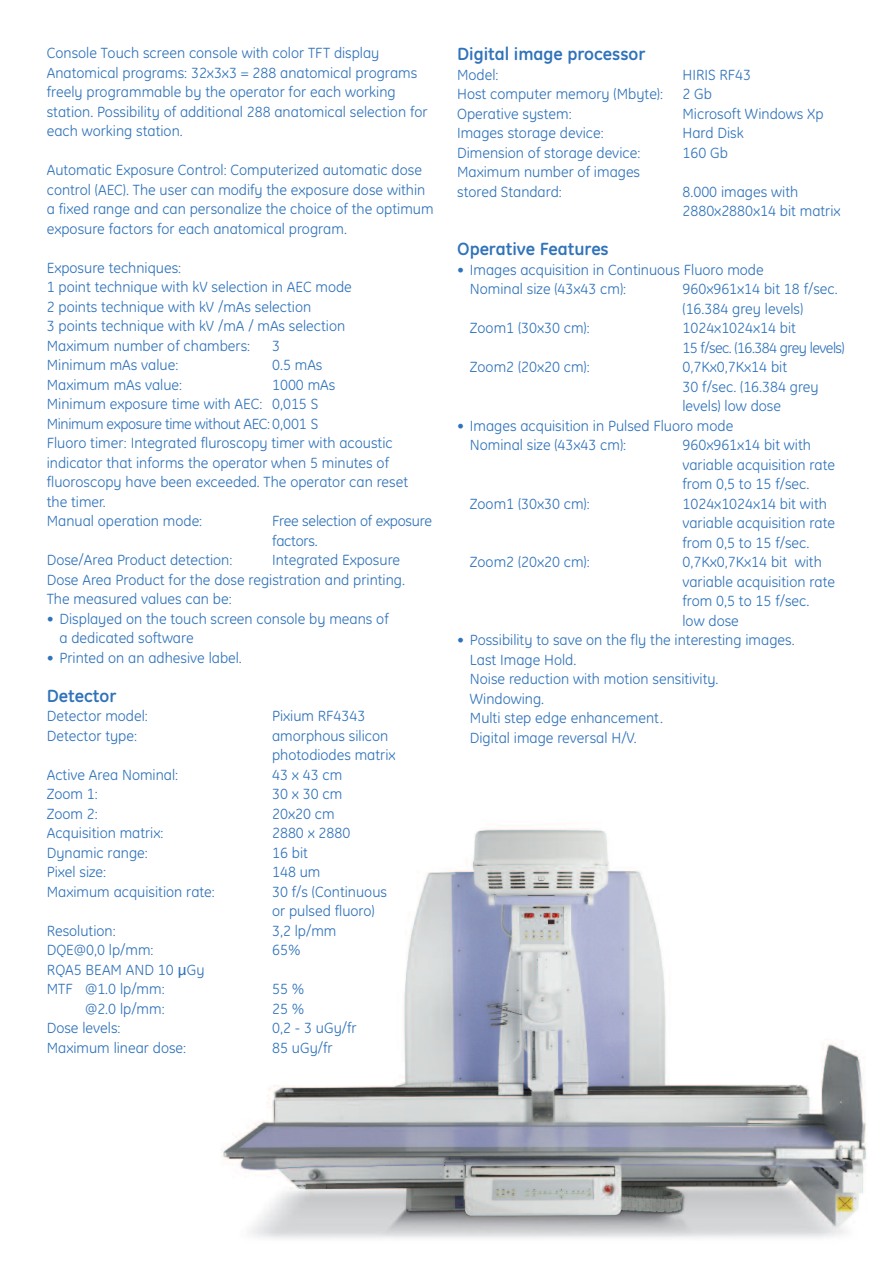
<style>
.page{position:relative;width:893px;height:1263px;background:#fff}
.page>*{position:absolute;margin:0;border:0;box-sizing:border-box;transform-origin:0 0}
.t1{font:700 18px "GE Inspira";color:#3073ba}
.t2{font:15px/19.5px "GE Inspira";color:#3073ba}
.t3{font:15px/19.5px "GE Inspira";letter-spacing:-.035em;color:#3073ba}
.s1{font-family:"Lucida Grande"}
</style>
<div class="page">
<img style="left:221px;top:829px;width:646px;height:410px">
<p class="t2" style="left:47px;top:45px;width:382px">Console Touch screen console with color TFT display Anatomical programs: 32x3x3 = 288 anatomical programs freely programmable by the operator for each working station. Possibility of additional 288 anatomical selection for each working station.</p>
<p class="t2" style="left:47px;top:162px;width:388px">Automatic Exposure Control: Computerized automatic dose control (AEC). The user can modify the exposure dose within a fixed range and can personalize the choice of the optimum exposure factors for each anatomical program.</p>
<p class="t2" style="left:47px;top:259px;width:307px">Exposure techniques:<br>1 point technique with kV selection in AEC mode 2 points technique with kV /mAs selection<br>3 points technique with kV /mA / mAs selection Maximum number of chambers:</p>
<p class="t2" style="left:272px;top:337px;width:9px">3</p>
<p class="t2" style="left:47px;top:357px;width:133px">Minimum mAs value:</p>
<p class="t2" style="left:272px;top:357px;width:52px">0.5 mAs</p>
<p class="t2" style="left:47px;top:376px;width:137px">Maximum mAs value:</p>
<p class="t2" style="left:47px;top:376px;width:363px;text-indent:225px">1000 mAs<br>Minimum exposure time with AEC: 0,015 S<br>Minimum exposure time without AEC:0,001 S<br>Fluoro timer: Integrated fluroscopy timer with acoustic indicator that informs the operator when 5 minutes of fluoroscopy have been exceeded. The operator can reset the timer.<br>Manual operation mode:</p>
<p class="t2" style="left:272px;top:513px;width:162px">Free selection of exposure factors.</p>
<p class="t2" style="left:47px;top:552px;width:187px">Dose/Area Product detection:</p>
<p class="t2" style="left:47px;top:552px;width:360px;text-indent:225px">Integrated Exposure<br>Dose Area Product for the dose registration and printing.<br>The measured values can be:</p>
<p class="t2" style="left:60px;top:610px;width:331px;text-indent:-13px">• Displayed on the touch screen console by means of a dedicated software</p>
<p class="t2" style="left:47px;top:649px;width:197px">• Printed on an adhesive label.</p>
<p class="t1" style="left:47px;top:689px;width:71px">Detector</p>
<p class="t2" style="left:47px;top:708px;width:103px">Detector model:</p>
<p class="t2" style="left:272px;top:708px;width:95px">Pixium RF4343</p>
<p class="t2" style="left:47px;top:727px;width:92px">Detector type:</p>
<p class="t2" style="left:272px;top:727px;width:125px">amorphous silicon photodiodes matrix</p>
<p class="t2" style="left:47px;top:766px;width:133px">Active Area Nominal:</p>
<p class="t2" style="left:272px;top:766px;width:72px">43 x 43 cm</p>
<p class="t2" style="left:47px;top:786px;width:53px">Zoom 1:</p>
<p class="t2" style="left:272px;top:786px;width:72px">30 x 30 cm</p>
<p class="t2" style="left:47px;top:805px;width:53px">Zoom 2:</p>
<p class="t2" style="left:272px;top:805px;width:64px">20x20 cm</p>
<p class="t2" style="left:47px;top:825px;width:118px">Acquisition matrix:</p>
<p class="t2" style="left:272px;top:825px;width:80px">2880 x 2880</p>
<p class="t2" style="left:47px;top:844px;width:103px">Dynamic range:</p>
<p class="t2" style="left:272px;top:844px;width:37px">16 bit</p>
<p class="t2" style="left:47px;top:864px;width:61px">Pixel size:</p>
<p class="t2" style="left:272px;top:864px;width:50px">148 um</p>
<p class="t2" style="left:47px;top:883px;width:170px">Maximum acquisition rate:</p>
<p class="t2" style="left:272px;top:883px;width:116px">30 f/s (Continuous or pulsed fluoro)</p>
<p class="t2" style="left:47px;top:922px;width:70px">Resolution:</p>
<p class="t2" style="left:272px;top:922px;width:66px">3,2 lp/mm</p>
<p class="t2" style="left:47px;top:942px;width:108px">DQE@0,0 lp/mm:</p>
<p class="t2" style="left:272px;top:942px;width:30px">65%</p>
<p class="t2" style="left:47px;top:961px;width:159px">RQA5 BEAM AND 10 <span class="s1">μ</span>Gy<br>MTF @1.0 lp/mm:</p>
<p class="t2" style="left:272px;top:981px;width:34px">55 %</p>
<p class="t2" style="left:85px;top:1000px;width:81px">@2.0 lp/mm:</p>
<p class="t2" style="left:272px;top:1000px;width:34px">25 %</p>
<p class="t2" style="left:47px;top:1020px;width:75px">Dose levels:</p>
<p class="t2" style="left:272px;top:1020px;width:86px">0,2 - 3 uGy/fr</p>
<p class="t2" style="left:47px;top:1039px;width:141px">Maximum linear dose:</p>
<p class="t2" style="left:272px;top:1039px;width:62px">85 uGy/fr</p>
<p class="t1" style="left:457px;top:48px;width:190px">Digital image processor</p>
<p class="t2" style="left:457px;top:66px;width:43px">Model:</p>
<p class="t2" style="left:682px;top:66px;width:70px">HIRIS RF43</p>
<p class="t2" style="left:457px;top:86px;width:207px">Host computer memory (Mbyte):</p>
<p class="t2" style="left:682px;top:86px;width:31px">2 Gb</p>
<p class="t2" style="left:457px;top:105px;width:116px">Operative system:</p>
<p class="t2" style="left:682px;top:105px;width:143px">Microsoft Windows Xp</p>
<p class="t2" style="left:457px;top:125px;width:148px">Images storage device:</p>
<p class="t2" style="left:682px;top:125px;width:63px">Hard Disk</p>
<p class="t2" style="left:457px;top:144px;width:185px">Dimension of storage device:</p>
<p class="t2" style="left:682px;top:144px;width:47px">160 Gb</p>
<p class="t2" style="left:457px;top:164px;width:185px">Maximum number of images stored Standard:</p>
<p class="t2" style="left:682px;top:183px;width:160px">8.000 images with<br>2880x2880x14 bit matrix</p>
<p class="t1" style="left:457px;top:243px;width:153px">Operative Features</p>
<p class="t2" style="left:470px;top:261px;width:295px;text-indent:-13px">• Images acquisition in Continuous Fluoro mode<br>Nominal size (43x43 cm):</p>
<p class="t2" style="left:682px;top:281px;width:157px">960x961x14 bit 18 f/sec. (16.384 grey levels)</p>
<p class="t2" style="left:470px;top:320px;width:121px">Zoom1 (30x30 cm):</p>
<p class="t3" style="left:682px;top:320px;width:164px">1024x1024x14 bit<br>15 f/sec. (16.384 grey levels)</p>
<p class="t2" style="left:470px;top:359px;width:121px">Zoom2 (20x20 cm):</p>
<p class="t2" style="left:682px;top:359px;width:138px">0,7Kx0,7Kx14 bit<br>30 f/sec. (16.384 grey levels) low dose</p>
<p class="t2" style="left:470px;top:417px;width:265px;text-indent:-13px">• Images acquisition in Pulsed Fluoro mode<br>Nominal size (43x43 cm):</p>
<p class="t2" style="left:682px;top:437px;width:154px">960x961x14 bit with variable acquisition rate from 0,5 to 15 f/sec.</p>
<p class="t2" style="left:470px;top:495px;width:121px">Zoom1 (30x30 cm):</p>
<p class="t2" style="left:682px;top:495px;width:154px">1024x1024x14 bit with variable acquisition rate from 0,5 to 15 f/sec.</p>
<p class="t2" style="left:470px;top:554px;width:121px">Zoom2 (20x20 cm):</p>
<p class="t2" style="left:682px;top:554px;width:154px">0,7Kx0,7Kx14 bit with variable acquisition rate from 0,5 to 15 f/sec. low dose</p>
<p class="t2" style="left:470px;top:632px;width:326px;text-indent:-13px">• Possibility to save on the fly the interesting images.<br>Last Image Hold.<br>Noise reduction with motion sensitivity.<br>Windowing.<br>Multi step edge enhancement.<br>Digital image reversal H/V.</p>
</div>
